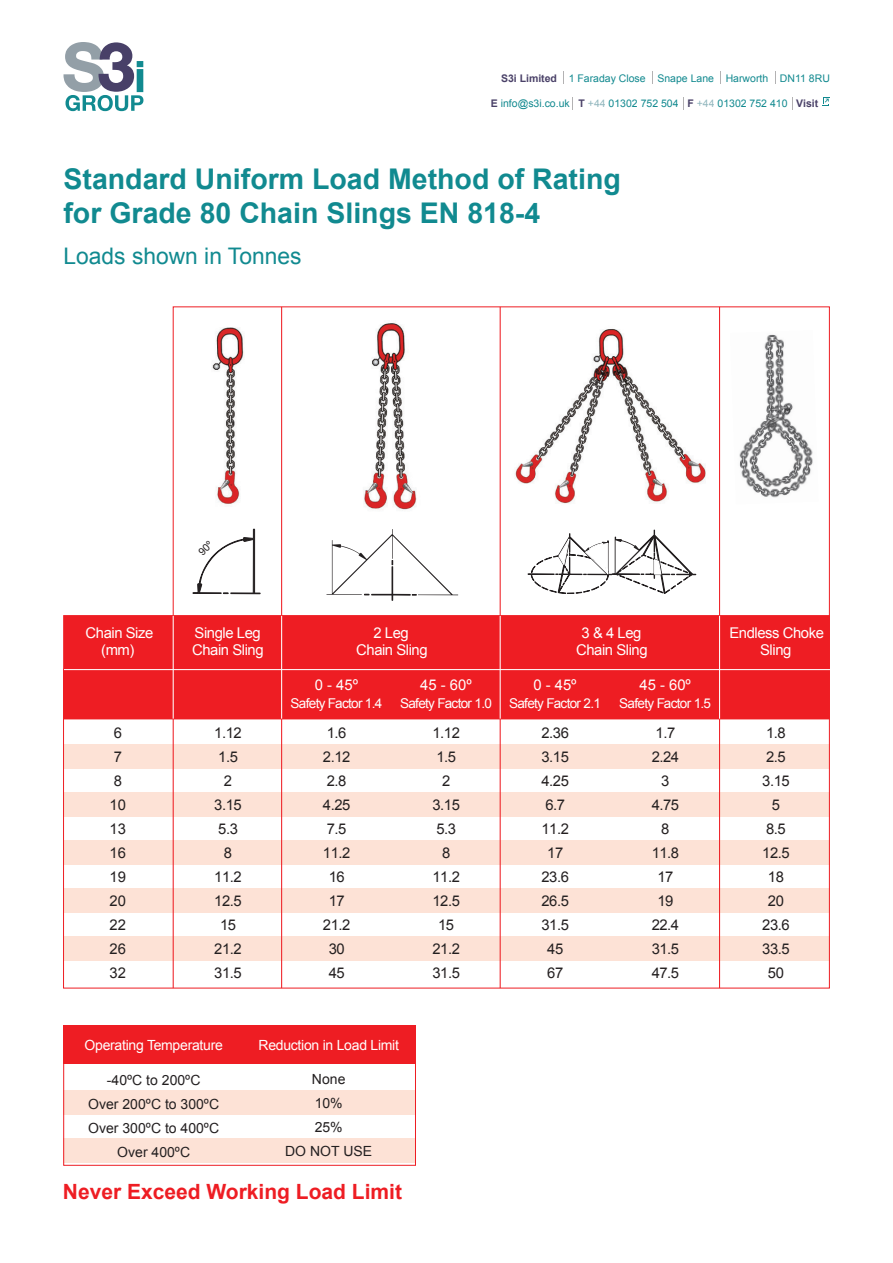
<style>
.page{position:relative;width:893px;height:1263px;background:#fff}
.page>*{position:absolute;margin:0;border:0;box-sizing:border-box;transform-origin:0 0}
.t1{font:700 28.5px/34.2px "Arial";color:#118a90}
.t2{font:22.8px "Arial";color:#118a90}
.t3{font:700 21px "Arial";color:#ee1d23}
.t4{font:14.85px/24px "Arial";letter-spacing:-.03em;color:#231f20;text-align:center}
.t5{font:14.85px/16.2px "Arial";letter-spacing:-.03em;color:#fff;text-align:center}
.t6{font:14.85px/24px "Arial";color:#231f20}
.t7{font:13.95px/24px "Arial";color:#231f20;text-align:center}
.t8{font:13.95px "Arial";letter-spacing:-.02em;color:#fff}
.t9{font:13.5px "Arial";letter-spacing:-.05em;color:#fff}
.t10{font:10.5px "Arial";color:#11898f}
.s1{font-weight:700;color:#4a4168}
.s2{color:#92b7be}
</style>
<div class="page">
<div style="left:64px;top:744px;width:765px;height:25px;background:#fde2d6"></div>
<div style="left:64px;top:936px;width:765px;height:24px;background:#fde2d6"></div>
<div style="left:64px;top:888px;width:765px;height:24px;background:#fde2d6"></div>
<div style="left:64px;top:840px;width:765px;height:24px;background:#fde2d6"></div>
<div style="left:64px;top:792px;width:765px;height:25px;background:#fde2d6"></div>
<div style="left:63px;top:1090px;width:351px;height:25px;background:#fde2d6"></div>
<div style="left:63px;top:1138px;width:351px;height:25px;background:#fde2d6"></div>
<svg style="left:775px;top:71px;width:1px;height:13px"></svg>
<svg style="left:652px;top:71px;width:1px;height:13px"></svg>
<svg style="left:720px;top:71px;width:1px;height:13px"></svg>
<svg style="left:563px;top:71px;width:1px;height:13px"></svg>
<svg style="left:683px;top:97px;width:1px;height:13px"></svg>
<svg style="left:792px;top:97px;width:1px;height:13px"></svg>
<svg style="left:823px;top:98px;width:6px;height:7px"></svg>
<svg style="left:63px;top:42px;width:80px;height:69px"></svg>
<img style="left:739px;top:334px;width:74px;height:164px">
<img style="left:515px;top:329px;width:191px;height:175px">
<img style="left:212px;top:327px;width:32px;height:177px">
<img style="left:364px;top:322px;width:53px;height:189px">
<svg style="left:326px;top:529px;width:132px;height:72px"></svg>
<svg style="left:527px;top:529px;width:169px;height:65px"></svg>
<div style="left:63px;top:615px;width:767px;height:104px;background:#ee1d23;border:2px solid #ee1d23"></div>
<hr style="left:719px;top:307px;width:1px;height:681px;background:#ee1d23">
<hr style="left:500px;top:307px;width:1px;height:681px;background:#ee1d23">
<hr style="left:281px;top:307px;width:1px;height:681px;background:#ee1d23">
<hr style="left:719px;top:616px;width:1px;height:103px;background:#fff">
<hr style="left:500px;top:616px;width:1px;height:103px;background:#fff">
<hr style="left:281px;top:616px;width:1px;height:103px;background:#fff">
<hr style="left:173px;top:665px;width:1px;height:323px;background:#ee1d23">
<hr style="left:64px;top:669px;width:766px;height:1px;background:#fff">
<div style="left:64px;top:1025px;width:352px;height:39px;background:#ee1d23"></div>
<div style="left:63px;top:1025px;width:353px;height:141px;border:1px solid #ee1d23"></div>
<hr style="left:173px;top:616px;width:1px;height:103px;background:#fff">
<svg style="left:192px;top:528px;width:69px;height:66px"></svg>
<p class="t10" style="left:501px;top:71px;width:330px"><span class="s1">S3i Limited</span> 1 Faraday Close Snape Lane Harworth DN11 8RU</p>
<p class="t10" style="left:491px;top:97px;width:329px"><span class="s1">E</span> info@s3i.co.uk <span class="s1">T</span> <span class="s2">+44</span> 01302 752 504 <span class="s1">F</span> <span class="s2">+44</span> 01302 752 410 <span class="s1">Visit</span></p>
<h1 class="t1" style="left:64px;top:163px;width:559px">Standard Uniform Load Method of Rating for Grade 80 Chain Slings EN 818-4</h1>
<h2 class="t2" style="left:64px;top:241px;width:240px">Loads shown in Tonnes</h2>
<p class="t5" style="left:86px;top:625px;width:69px">Chain Size (mm)</p>
<p class="t5" style="left:192px;top:625px;width:73px;text-align:left">Single Leg<br>Chain Sling</p>
<p class="t5" style="left:356px;top:625px;width:73px">2 Leg<br>Chain Sling</p>
<p class="t5" style="left:576px;top:625px;width:73px">3 &amp; 4 Leg<br>Chain Sling</p>
<p class="t5" style="left:729px;top:625px;width:96px">Endless Choke<br>Sling</p>
<p class="t5" style="left:315px;top:677px;width:45px">0 - 45º</p>
<p class="t9" style="left:291px;top:694px;width:93px">Safety Factor 1.4</p>
<p class="t5" style="left:420px;top:677px;width:53px">45 - 60º</p>
<p class="t9" style="left:400px;top:694px;width:93px">Safety Factor 1.0</p>
<p class="t5" style="left:533px;top:677px;width:45px">0 - 45º</p>
<p class="t9" style="left:509px;top:694px;width:93px">Safety Factor 2.1</p>
<p class="t5" style="left:639px;top:677px;width:53px">45 - 60º</p>
<p class="t9" style="left:619px;top:694px;width:93px">Safety Factor 1.5</p>
<p class="t6" style="left:110px;top:721px;width:18px">6<br>7<br>8<br>10<br>13<br>16<br>19<br>20<br>22<br>26<br>32</p>
<p class="t4" style="left:214px;top:721px;width:29px">1.12<br>1.5<br>2<br>3.15<br>5.3<br>8<br>11.2<br>12.5<br>15<br>21.2<br>31.5</p>
<p class="t4" style="left:323px;top:721px;width:29px">1.6<br>2.12<br>2.8<br>4.25<br>7.5<br>11.2<br>16<br>17<br>21.2<br>30<br>45</p>
<p class="t4" style="left:432px;top:721px;width:29px">1.12<br>1.5<br>2<br>3.15<br>5.3<br>8<br>11.2<br>12.5<br>15<br>21.2<br>31.5</p>
<p class="t4" style="left:541px;top:721px;width:29px">2.36<br>3.15<br>4.25<br>6.7<br>11.2<br>17<br>23.6<br>26.5<br>31.5<br>45<br>67</p>
<p class="t4" style="left:652px;top:721px;width:29px">1.7<br>2.24<br>3<br>4.75<br>8<br>11.8<br>17<br>19<br>22.4<br>31.5<br>47.5</p>
<p class="t4" style="left:762px;top:720px;width:29px">1.8<br>2.5<br>3.15<br>5<br>8.5<br>12.5<br>18<br>20<br>23.6<br>33.5<br>50</p>
<p class="t8" style="left:85px;top:1036px;width:140px">Operating Temperature</p>
<p class="t8" style="left:258px;top:1036px;width:142px">Reduction in Load Limit</p>
<p class="t7" style="left:88px;top:1068px;width:132px">-40ºC to 200ºC<br>Over 200ºC to 300ºC<br>Over 300ºC to 400ºC<br>Over 400ºC</p>
<p class="t7" style="left:285px;top:1068px;width:89px">None<br>10%<br>25%<br>DO NOT USE</p>
<h3 class="t3" style="left:63px;top:1178px;width:341px">Never Exceed Working Load Limit</h3>
</div>
